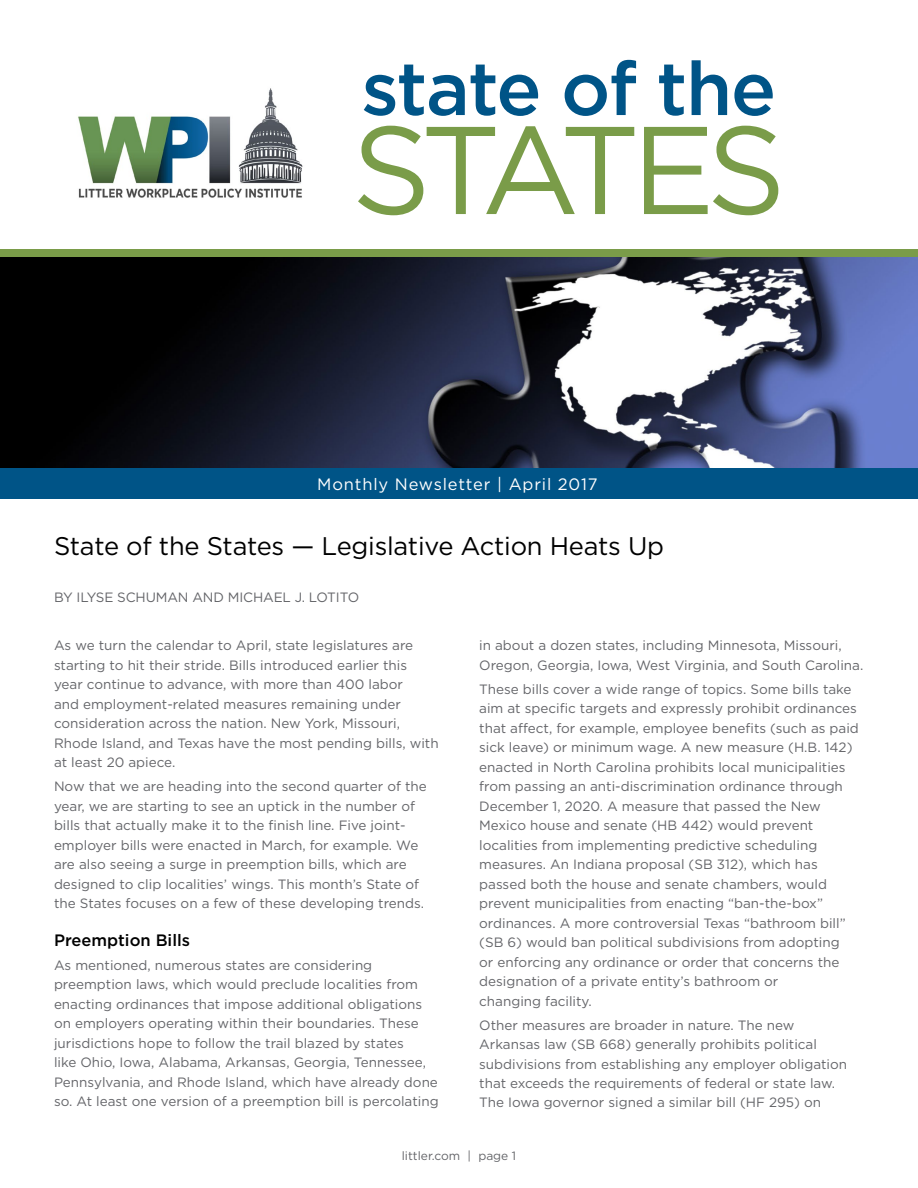
<style>
.page{position:relative;width:918px;height:1188px;background:#fff}
.page>*{position:absolute;margin:0;border:0;box-sizing:border-box;transform-origin:0 0}
.t1{font:124.5px "Gotham";letter-spacing:-.085em;color:#7a9c49}
.t2{font:500 75px "Gotham";letter-spacing:-.02em;color:#005487}
.t3{font:25.5px "Gotham";letter-spacing:-.01em;color:#000}
.t4{font:16.5px "Gotham";letter-spacing:.05em;color:#fff}
.t5{font:500 16.5px "Gotham";color:#000}
.t6{font:13.5px/19.5px "Gotham";color:#646569}
.t7{font:12px "Gotham";color:#646569}
</style>
<div class="page">
<img style="left:77px;top:88px;width:226px;height:110px">
<img style="left:0;top:256px;width:918px;height:212px">
<div style="left:0;top:468px;width:918px;height:30px;background:#005487"></div>
<div style="left:0;top:249px;width:918px;height:7px;background:#7a9c49"></div>
<h2 class="t2" style="left:361px;top:39px;width:416px">state of the</h2>
<h1 class="t1" style="left:351px;top:90px;width:436px">STATES</h1>
<p class="t4" style="left:317px;top:473px;width:282px">Monthly Newsletter | April 2017</p>
<h3 class="t3" style="left:54px;top:530px;width:612px">State of the States — Legislative Action Heats Up</h3>
<p class="t6" style="left:54px;top:587px;width:307px">BY ILYSE SCHUMAN AND MICHAEL J. LOTITO</p>
<p class="t6" style="left:54px;top:635px;width:386px">As we turn the calendar to April, state legislatures are starting to hit their stride. Bills introduced earlier this year continue to advance, with more than 400 labor<br>and employment-related measures remaining under consideration across the nation. New York, Missouri, Rhode Island, and Texas have the most pending bills, with at least 20 apiece.</p>
<p class="t6" style="left:54px;top:776px;width:374px">Now that we are heading into the second quarter of the year, we are starting to see an uptick in the number of bills that actually make it to the finish line. Five joint&shy;employer bills were enacted in March, for example. We are also seeing a surge in preemption bills, which are designed to clip localities’ wings. This month’s State of the States focuses on a few of these developing trends.</p>
<p class="t5" style="left:54px;top:929px;width:138px">Preemption Bills</p>
<p class="t6" style="left:54px;top:955px;width:386px">As mentioned, numerous states are considering preemption laws, which would preclude localities from enacting ordinances that impose additional obligations on employers operating within their boundaries. These jurisdictions hope to follow the trail blazed by states<br>like Ohio, Iowa, Alabama, Arkansas, Georgia, Tennessee, Pennsylvania, and Rhode Island, which have already done so. At least one version of a preemption bill is percolating</p>
<p class="t6" style="left:479px;top:635px;width:386px">in about a dozen states, including Minnesota, Missouri,<br>Oregon, Georgia, Iowa, West Virginia, and South Carolina.</p>
<p class="t6" style="left:479px;top:679px;width:381px">These bills cover a wide range of topics. Some bills take aim at specific targets and expressly prohibit ordinances that affect, for example, employee benefits (such as paid sick leave) or minimum wage. A new measure (H.B. 142) enacted in North Carolina prohibits local municipalities from passing an anti-discrimination ordinance through December 1, 2020. A measure that passed the New Mexico house and senate (HB 442) would prevent localities from implementing predictive scheduling measures. An Indiana proposal (SB 312), which has passed both the house and senate chambers, would prevent municipalities from enacting “ban-the-box” ordinances. A more controversial Texas “bathroom bill” (SB 6) would ban political subdivisions from adopting<br>or enforcing any ordinance or order that concerns the designation of a private entity’s bathroom or<br>changing facility.</p>
<p class="t6" style="left:479px;top:1015px;width:369px">Other measures are broader in nature. The new Arkansas law (SB 668) generally prohibits political subdivisions from establishing any employer obligation that exceeds the requirements of federal or state law.<br>The Iowa governor signed a similar bill (HF 295) on</p>
<p class="t7" style="left:402px;top:1148px;width:116px">littler.com | page 1</p>
</div>
